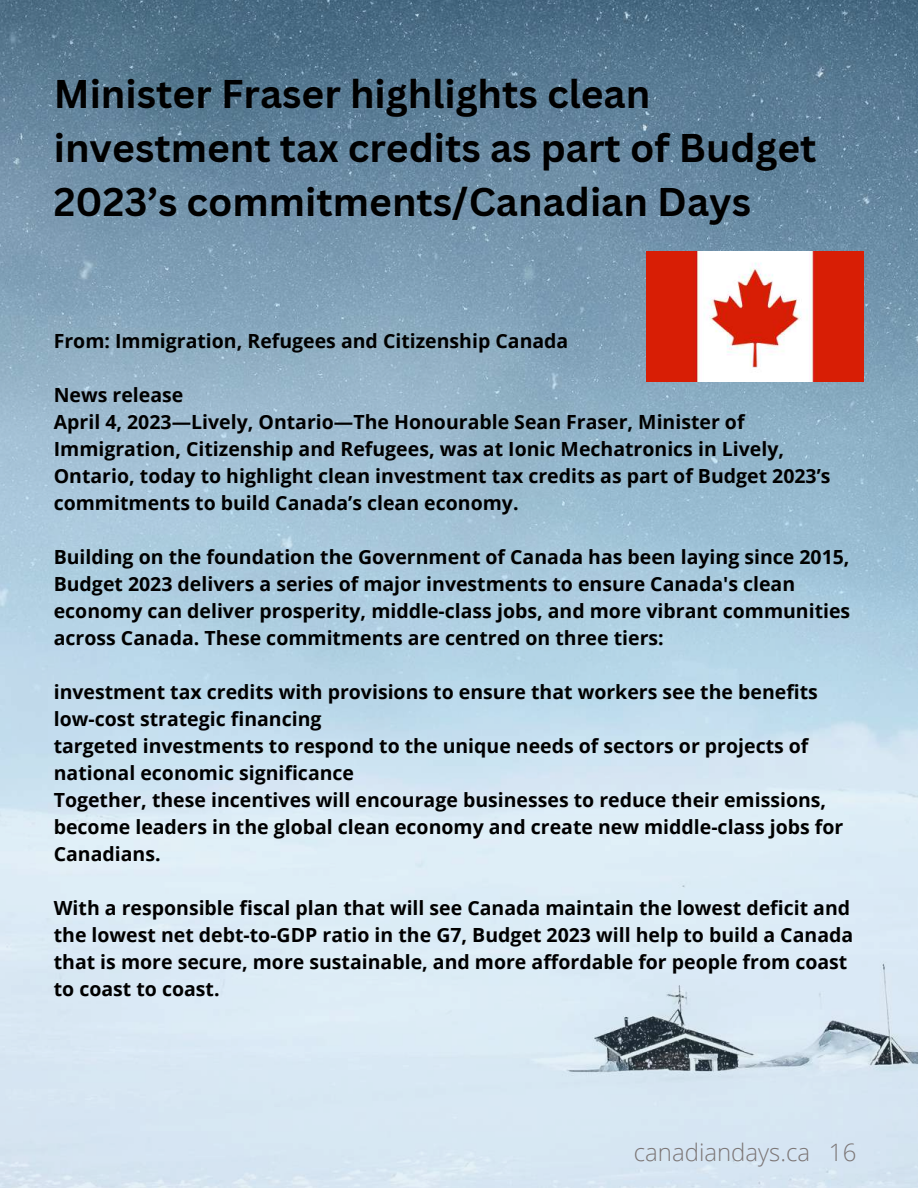
<style>
.page{position:relative;width:918px;height:1188px;background:#fff}
.page>*{position:absolute;margin:0;border:0;box-sizing:border-box;transform-origin:0 0}
.t1{font:700 39px/54px "Canva Sans";color:#000}
.t2{font:300 24px "Open Sans";color:#7c7676}
.t3{font:700 19.5px/27px "Open Sans";color:#000}
</style>
<div class="page">
<img style="left:0;top:0;width:918px;height:1188px">
<img style="left:647px;top:251px;width:217px;height:131px">
<h1 class="t1" style="left:54px;top:66px;width:764px">Minister Fraser highlights clean investment tax credits as part of Budget<br>2023’s commitments/Canadian Days</h1>
<p class="t3" style="left:54px;top:327px;width:516px">From: Immigration, Refugees and Citizenship Canada</p>
<p class="t3" style="left:54px;top:381px;width:778px">News release<br>April 4, 2023—Lively, Ontario—The Honourable Sean Fraser, Minister of Immigration, Citizenship and Refugees, was at Ionic Mechatronics in Lively, Ontario, today to highlight clean investment tax credits as part of Budget 2023’s commitments to build Canada’s clean economy.</p>
<p class="t3" style="left:54px;top:543px;width:798px">Building on the foundation the Government of Canada has been laying since 2015, Budget 2023 delivers a series of major investments to ensure Canada's clean economy can deliver prosperity, middle-class jobs, and more vibrant communities across Canada. These commitments are centred on three tiers:</p>
<p class="t3" style="left:54px;top:678px;width:791px">investment tax credits with provisions to ensure that workers see the benefits low-cost strategic financing<br>targeted investments to respond to the unique needs of sectors or projects of national economic significance<br>Together, these incentives will encourage businesses to reduce their emissions, become leaders in the global clean economy and create new middle-class jobs for Canadians.</p>
<p class="t3" style="left:54px;top:894px;width:801px">With a responsible fiscal plan that will see Canada maintain the lowest deficit and the lowest net debt-to-GDP ratio in the G7, Budget 2023 will help to build a Canada that is more secure, more sustainable, and more affordable for people from coast to coast to coast.</p>
<p class="t2" style="left:634px;top:1135px;width:224px">canadiandays.ca 16</p>
</div>
